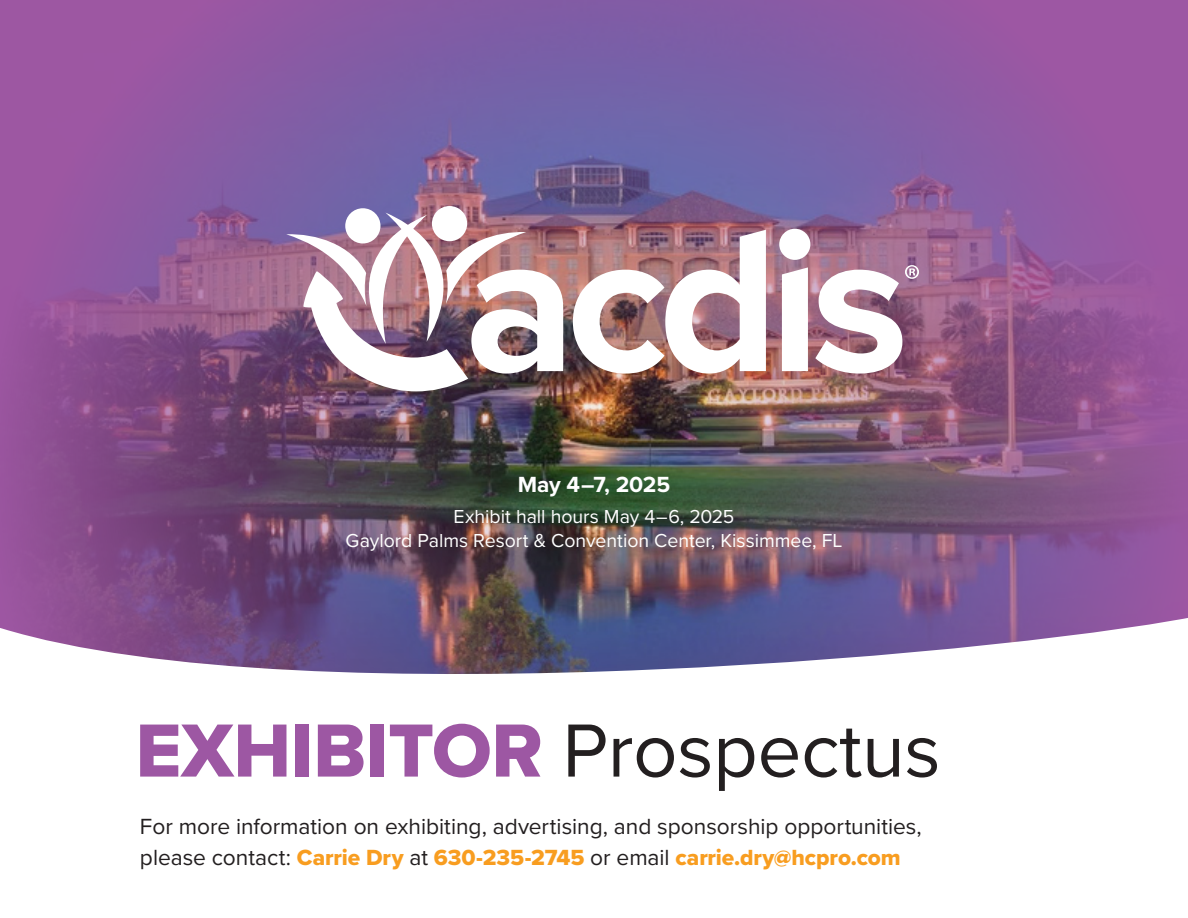
<style>
.page{position:relative;width:1188px;height:918px;background:#fff}
.page>*{position:absolute;margin:0;border:0;box-sizing:border-box;transform-origin:0 0}
.t1{font:78px "Proxima Nova";letter-spacing:-.005em;color:#231f20}
.t2{font:22.8px/30.9px "Proxima Nova";color:#231f20}
.t3{font:700 22.8px "Proxima Nova";letter-spacing:-.01em;color:#fff}
.t4{font:19.5px "Proxima Nova";color:#fff}
.s1{font-family:"Proxima Nova Extrabld";color:#9d57a3}
.s2{font-family:"Proxima Nova Extrabld";color:#f89d20}
</style>
<div class="page">
<img style="left:0;top:0;width:1188px;height:575px">
<img style="left:0;top:575px;width:1188px;height:99px">
<div style="left:432px;top:206px;width:35px;height:35px;background:#fff;border-radius:50%"></div>
<svg style="left:345px;top:208px;width:35px;height:35px"></svg>
<img style="left:303px;top:374px;width:165px;height:17px">
<img style="left:287px;top:213px;width:276px;height:161px">
<img style="left:573px;top:230px;width:193px;height:144px">
<svg style="left:779px;top:229px;width:140px;height:145px"></svg>
<p class="t3" style="left:518px;top:467px;width:154px">May 4–7, 2025</p>
<p class="t4" style="left:454px;top:502px;width:282px">Exhibit hall hours May 4–6, 2025</p>
<p class="t4" style="left:346px;top:526px;width:498px">Gaylord Palms Resort &amp; Convention Center, Kissimmee, FL</p>
<p class="t1" style="left:135px;top:692px;width:807px"><span class="s1">EXHIBITOR</span> Prospectus</p>
<p class="t2" style="left:140px;top:810px;width:783px">For more information on exhibiting, advertising, and sponsorship opportunities, please contact: <span class="s2">Carrie Dry</span> at <span class="s2">630-235-2745</span> or email <span class="s2">carrie.dry@hcpro.com</span></p>
</div>
